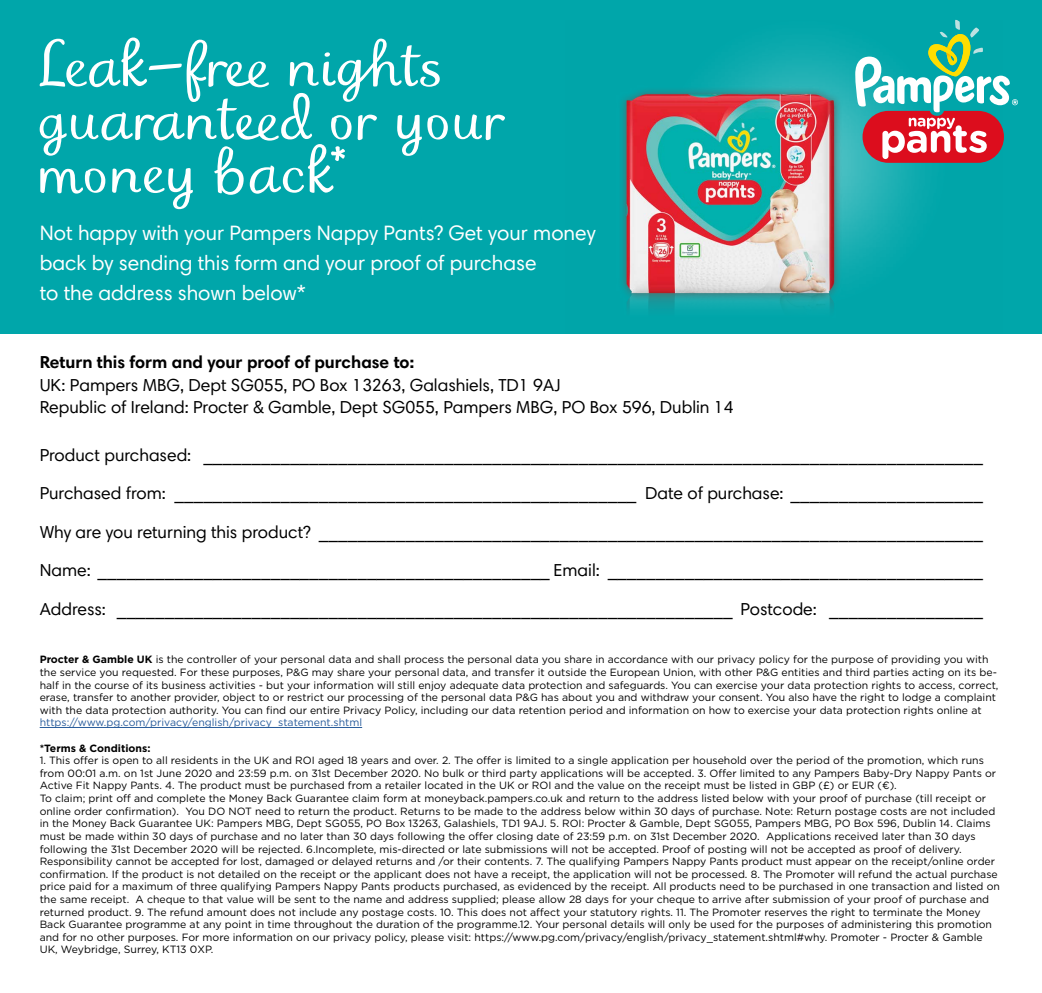
<style>
.page{position:relative;width:1042px;height:993px;background:#fff}
.page>*{position:absolute;margin:0;border:0;box-sizing:border-box;transform-origin:0 0}
.t1{font:61.25px/53.2px "Pampers Text";color:#fff}
.t2{font:21px/29.8px "Harmonia Sans Pro";color:#fff}
.t3{font:17.5px/22.8px "Harmonia Sans Pro";color:#000}
.t4{font:700 17.5px "Harmonia Sans Pro";color:#000}
.t5{font:10.5px/12.6px "Gotham";color:#000}
.t6{font:10.5px "Gotham";color:#275b9b}
.t7{font:700 10.5px "Gotham";color:#000}
.s1{font-weight:700}
</style>
<div class="page">
<div style="left:0;top:0;width:1042px;height:334px;background:#00a6aa"></div>
<img style="left:622px;top:41px;width:302px;height:268px">
<hr style="left:40px;top:727px;width:322px;height:1px;background:#275b9b">
<svg style="left:855px;top:20px;width:163px;height:143px"></svg>
<h1 class="t1" style="left:40px;top:41px;width:469px">Leak-free nights guaranteed or your money back*</h1>
<h2 class="t2" style="left:40px;top:217px;width:557px">Not happy with your Pampers Nappy Pants? Get your money back by sending this form and your proof of purchase<br>to the address shown below*</h2>
<h3 class="t4" style="left:40px;top:350px;width:376px">Return this form and your proof of purchase to:</h3>
<h3 class="t3" style="left:40px;top:373px;width:695px">UK: Pampers MBG, Dept SG055, PO Box 13263, Galashiels, TD1 9AJ<br>Republic of Ireland: Procter &amp; Gamble, Dept SG055, Pampers MBG, PO Box 596, Dublin 14</h3>
<h3 class="t3" style="left:40px;top:443px;width:945px">Product purchased: _________________________________________________________________________________</h3>
<h3 class="t3" style="left:40px;top:481px;width:945px">Purchased from: ________________________________________________ Date of purchase: ____________________</h3>
<h3 class="t3" style="left:40px;top:520px;width:945px">Why are you returning this product? _____________________________________________________________________</h3>
<h3 class="t3" style="left:40px;top:558px;width:945px">Name: _______________________________________________ Email: _______________________________________</h3>
<h3 class="t3" style="left:40px;top:597px;width:945px">Address: ________________________________________________________________ Postcode: ________________</h3>
<p class="t5" style="left:40px;top:653px;width:960px"><span class="s1">Procter &amp; Gamble UK</span> is the controller of your personal data and shall process the personal data you share in accordance with our privacy policy for the purpose of providing you with the service you requested. For these purposes, P&amp;G may share your personal data, and transfer it outside the European Union, with other P&amp;G entities and third parties acting on its be&shy;half in the course of its business activities - but your information will still enjoy adequate data protection and safeguards. You can exercise your data protection rights to access, correct, erase, transfer to another provider, object to or restrict our processing of the personal data P&amp;G has about you and withdraw your consent. You also have the right to lodge a complaint with the data protection authority. You can find our entire Privacy Policy, including our data retention period and information on how to exercise your data protection rights online at</p>
<p class="t6" style="left:40px;top:715px;width:324px">https://www.pg.com/privacy/english/privacy_statement.shtml</p>
<p class="t7" style="left:40px;top:740px;width:112px">*Terms &amp; Conditions:</p>
<p class="t5" style="left:40px;top:753px;width:962px">1. This offer is open to all residents in the UK and ROI aged 18 years and over. 2. The offer is limited to a single application per household over the period of the promotion, which runs from 00:01 a.m. on 1st June 2020 and 23:59 p.m. on 31st December 2020. No bulk or third party applications will be accepted. 3. Offer limited to any Pampers Baby-Dry Nappy Pants or Active Fit Nappy Pants. 4. The product must be purchased from a retailer located in the UK or ROI and the value on the receipt must be listed in GBP (£) or EUR (€).<br>To claim; print off and complete the Money Back Guarantee claim form at moneyback.pampers.co.uk and return to the address listed below with your proof of purchase (till receipt or online order confi rmation). You DO NOT need to return the product. Returns to be made to the address below within 30 days of purchase. Note: Return postage costs are not included in the Money Back Guarantee UK: Pampers MBG, Dept SG055, PO Box 13263, Galashiels, TD1 9AJ. 5. ROI: Procter &amp; Gamble, Dept SG055, Pampers MBG, PO Box 596, Dublin 14. Claims must be made within 30 days of purchase and no later than 30 days following the offer closing date of 23:59 p.m. on 31st December 2020. Applications received later than 30 days following the 31st December 2020 will be rejected. 6.Incomplete, mis-directed or late submissions will not be accepted. Proof of posting will not be accepted as proof of delivery.<br>Responsibility cannot be accepted for lost, damaged or delayed returns and /or their contents. 7. The qualifying Pampers Nappy Pants product must appear on the receipt/online order confi rmation. If the product is not detailed on the receipt or the applicant does not have a receipt, the application will not be processed. 8. The Promoter will refund the actual purchase price paid for a maximum of three qualifying Pampers Nappy Pants products purchased, as evidenced by the receipt. All products need to be purchased in one transaction and listed on the same receipt. A cheque to that value will be sent to the name and address supplied; please allow 28 days for your cheque to arrive after submission of your proof of purchase and returned product. 9. The refund amount does not include any postage costs. 10. This does not affect your statutory rights. 11. The Promoter reserves the right to terminate the Money Back Guarantee programme at any point in time throughout the duration of the programme.12. Your personal details will only be used for the purposes of administering this promotion and for no other purposes. For more information on our privacy policy, please visit: https://www.pg.com/privacy/english/privacy_statement.shtml#why. Promoter - Procter &amp; Gamble UK, Weybridge, Surrey, KT13 0XP.</p>
</div>
